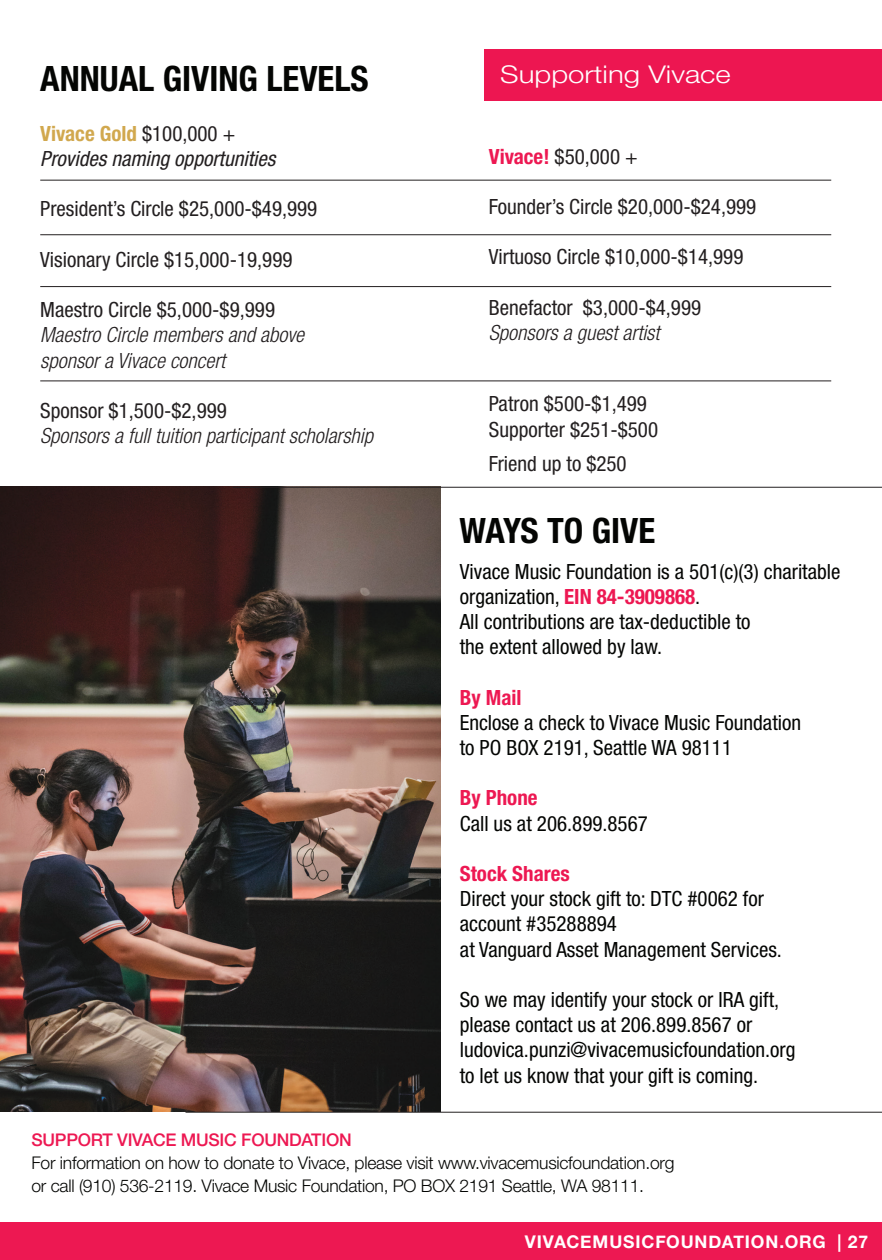
<style>
.page{position:relative;width:882px;height:1260px;background:#fff}
.page>*{position:absolute;margin:0;border:0;box-sizing:border-box;transform-origin:0 0}
.t1{font:700 condensed 35px "Helvetica Neue LT Std";color:#040503}
.body_text{font:300 24.5px "Helvetica Neue LT Std";color:#fff;scale:1.2 1}
.t2{font:condensed 21px/25.2px "Helvetica Neue LT Std";color:#040503}
.t3{font:condensed 21px/25.2px "Helvetica Neue LT Std";color:#231f20}
.t4{font:italic 300 condensed 21px/25.2px "Helvetica Neue LT Std";color:#231f20}
.t5{font:italic condensed 21px "Helvetica Neue LT Std";color:#231f20}
.t6{font:700 condensed 21px "Helvetica Neue LT Std";color:#ed1852}
.t7{font:700 condensed 21px "Helvetica Neue LT Std";color:#d1a84e}
.body_text-2{font:300 17.5px/22.8px "Helvetica Neue LT Std";letter-spacing:-.015em;color:#040503}
.t8{font:700 17.5px "Helvetica Neue";letter-spacing:.05em;color:#fff}
.s1{font-weight:400;color:#231f20}
.s2{font-weight:700;color:#ed1852}
.s3{font-weight:300;font-style:italic}
.s4{font-weight:500;color:#ed1852}
</style>
<div class="page">
<div style="left:0;top:1222px;width:882px;height:38px;background:#ed1852"></div>
<div style="left:484px;top:50px;width:398px;height:51px;background:#ed1651"></div>
<hr style="left:40px;top:180px;width:791px;height:1px;background:#231f20">
<hr style="left:40px;top:234px;width:791px;height:1px;background:#231f20">
<hr style="left:40px;top:286px;width:791px;height:1px;background:#231f20">
<hr style="left:40px;top:381px;width:791px;height:1px;background:#231f20">
<img style="left:0;top:487px;width:441px;height:625px">
<hr style="left:233px;top:487px;width:649px;height:1px;background:#231f20">
<hr style="left:186px;top:1112px;width:696px;height:1px;background:#231f20">
<p class="t1" style="left:40px;top:57px;width:330px">ANNUAL GIVING LEVELS</p>
<p class="t7" style="left:40px;top:121px;width:197px">Vivace Gold <span class="s1">$100,000 +</span></p>
<p class="t5" style="left:40px;top:146px;width:237px">Provides naming opportunities</p>
<p class="t3" style="left:40px;top:196px;width:279px">President’s Circle $25,000-$49,999</p>
<p class="t3" style="left:40px;top:247px;width:254px">Visionary Circle $15,000-19,999</p>
<p class="t3" style="left:40px;top:297px;width:236px">Maestro Circle $5,000-$9,999</p>
<p class="t4" style="left:40px;top:323px;width:265px">Maestro Circle members and above sponsor a Vivace concert</p>
<p class="t3" style="left:40px;top:398px;width:188px">Sponsor $1,500-$2,999</p>
<p class="t4" style="left:40px;top:424px;width:334px">Sponsors a full tuition participant scholarship</p>
<p class="body_text" style="left:500px;top:59px;width:194px">Supporting Vivace</p>
<p class="t3" style="left:489px;top:143px;width:150px"><span class="s2">Vivace!</span> $50,000 +</p>
<p class="t3" style="left:489px;top:194px;width:269px">Founder’s Circle $20,000-$24,999</p>
<p class="t3" style="left:489px;top:244px;width:256px">Virtuoso Circle $10,000-$14,999</p>
<p class="t3" style="left:489px;top:295px;width:214px">Benefactor $3,000-$4,999<br><span class="s3">Sponsors a guest artist</span></p>
<p class="t3" style="left:489px;top:391px;width:171px">Patron $500-$1,499<br>Supporter $251-$500</p>
<p class="t3" style="left:489px;top:451px;width:139px">Friend up to $250</p>
<p class="t1" style="left:460px;top:510px;width:197px">WAYS TO GIVE</p>
<p class="t2" style="left:460px;top:558px;width:382px">Vivace Music Foundation is a 501(c)(3) charitable organization, <span class="s2">EIN 84-3909868</span>.<br>All contributions are tax-deductible to<br>the extent allowed by law.</p>
<p class="t6" style="left:460px;top:684px;width:63px">By Mail</p>
<p class="t2" style="left:460px;top:710px;width:343px">Enclose a check to Vivace Music Foundation to PO BOX 2191, Seattle WA 98111</p>
<p class="t6" style="left:460px;top:785px;width:79px">By Phone</p>
<p class="t2" style="left:460px;top:810px;width:190px">Call us at 206.899.8567</p>
<p class="t6" style="left:460px;top:861px;width:111px">Stock Shares</p>
<p class="t2" style="left:460px;top:886px;width:306px">Direct your stock gift to: DTC #0062 for account #35288894</p>
<p class="t2" style="left:460px;top:936px;width:324px">at Vanguard Asset Management Services.</p>
<p class="t2" style="left:460px;top:987px;width:337px">So we may identify your stock or IRA gift, please contact us at 206.899.8567 or ludovica.punzi@vivacemusicfoundation.org to let us know that your gift is coming.</p>
<p class="body_text-2" style="left:32px;top:1128px;width:644px"><span class="s4">SUPPORT VIVACE MUSIC FOUNDATION<br></span>For information on how to donate to Vivace, please visit www.vivacemusicfoundation.org or call (910) 536-2119. Vivace Music Foundation, PO BOX 2191 Seattle, WA 98111.</p>
<p class="t8" style="left:525px;top:1228px;width:345px">VIVACEMUSICFOUNDATION.ORG | 27</p>
</div>
